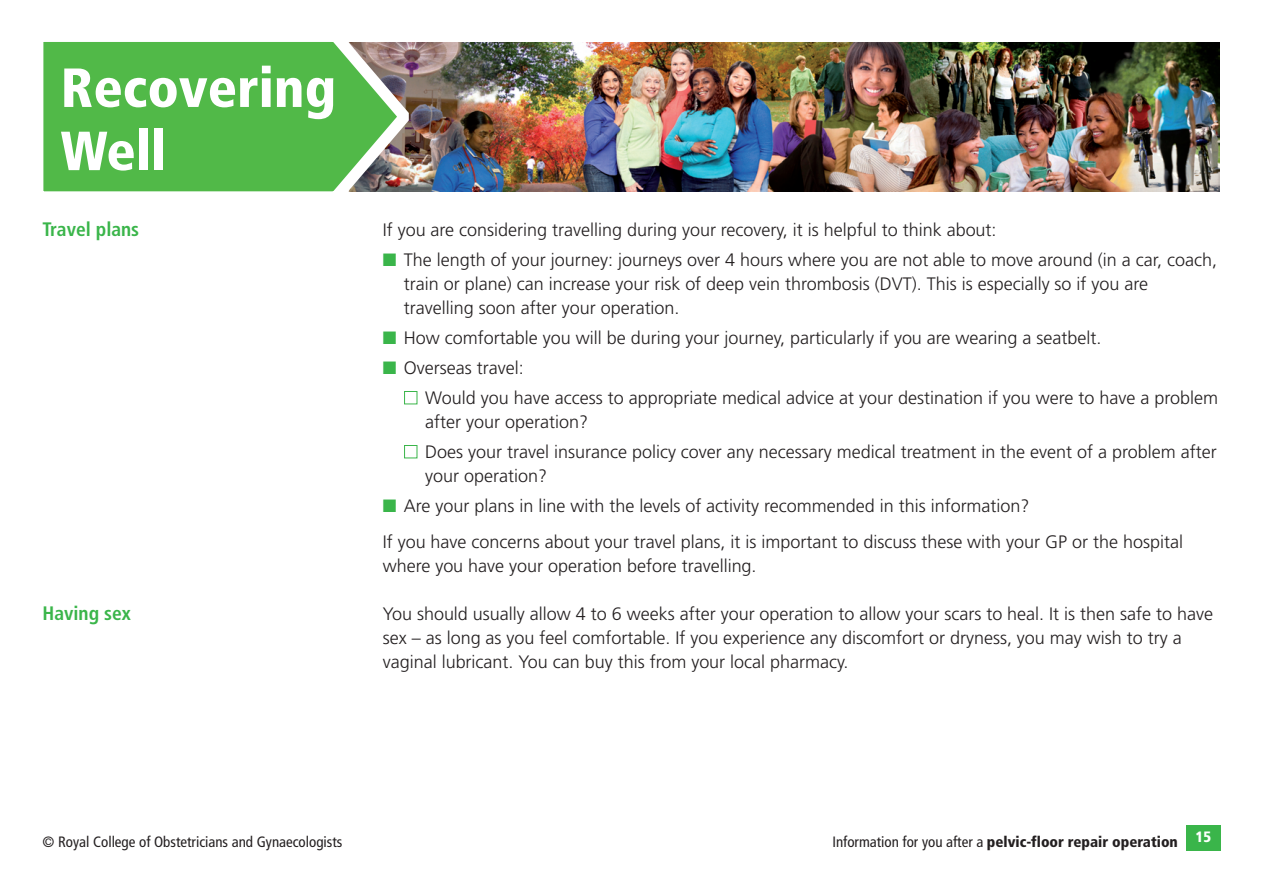
<style>
.page{position:relative;width:1263px;height:893px;background:#fff}
.page>*{position:absolute;margin:0;border:0;box-sizing:border-box;transform-origin:0 0}
.t1{font:700 condensed 19.5px "Frutiger";color:#3ab54a}
.t2{font:300 18px/24px "Frutiger";color:#231f20}
.t3{font:900 condensed 15px "Frutiger";color:#231f20}
.t4{font:condensed 15px "Frutiger";color:#231f20}
.s1{color:#3ab54a}
.s2{color:#fff}
.s3{font-weight:400}
</style>
<div class="page">
<img style="left:409px;top:43px;width:810px;height:148px">
<div style="left:1186px;top:825px;width:34px;height:25px;background:#3ab54a"></div>
<svg style="left:43px;top:42px;width:366px;height:150px;background:#61b557"></svg>
<svg style="left:64px;top:66px;width:207px;height:41px"></svg>
<svg style="left:277px;top:78px;width:24px;height:29px"></svg>
<svg style="left:307px;top:78px;width:26px;height:41px"></svg>
<svg style="left:61px;top:132px;width:73px;height:39px"></svg>
<div style="left:139px;top:129px;width:9px;height:41px;background:#fff"></div>
<div style="left:154px;top:129px;width:9px;height:41px;background:#fff"></div>
<p class="t1" style="left:43px;top:221px;width:98px">Travel plans</p>
<p class="t2" style="left:383px;top:219px;width:615px">If you are considering travelling during your recovery, it is helpful to think about:</p>
<p class="t2" style="left:404px;top:249px;width:814px;text-indent:-21px"><span class="s1">■</span> The length of your journey: journeys over 4 hours where you are not able to move around (in a car, coach, train or plane) can increase your risk of deep vein thrombosis (DVT). This is especially so if you are travelling soon after your operation.</p>
<p class="t2" style="left:383px;top:327px;width:720px"><span class="s1">■</span> How comfortable you will be during your journey, particularly if you are wearing a seatbelt.</p>
<p class="t2" style="left:383px;top:357px;width:143px"><span class="s1">■</span> Overseas travel:</p>
<p class="t2" style="left:425px;top:387px;width:794px;text-indent:-21px"><span class="s2">■</span> Would you have access to appropriate medical advice at your destination if you were to have a problem after your operation?</p>
<p class="t2" style="left:425px;top:441px;width:793px;text-indent:-21px"><span class="s2">■</span> Does your travel insurance policy cover any necessary medical treatment in the event of a problem after your operation?</p>
<p class="t2" style="left:383px;top:489px;width:802px;line-height:36px"><span class="s1">■</span> Are your plans in line with the levels of activity recommended in this information?<br>If you have concerns about your travel plans, it is important to discuss these with your GP or the hospital</p>
<p class="t2" style="left:383px;top:555px;width:375px">where you have your operation before travelling.</p>
<p class="t1" style="left:43px;top:605px;width:90px">Having sex</p>
<p class="t2" style="left:383px;top:603px;width:832px">You should usually allow 4 to 6 weeks after your operation to allow your scars to heal. It is then safe to have sex – as long as you feel comfortable. If you experience any discomfort or dryness, you may wish to try a vaginal lubricant. You can buy this from your local pharmacy.</p>
<p class="t4" style="left:43px;top:836px;width:301px">© Royal College of Obstetricians and Gynaecologists</p>
<p class="t3" style="left:832px;top:836px;width:380px"><span class="s3">Information for you after a</span> pelvic-floor repair operation <sup>15</sup></p>
</div>
